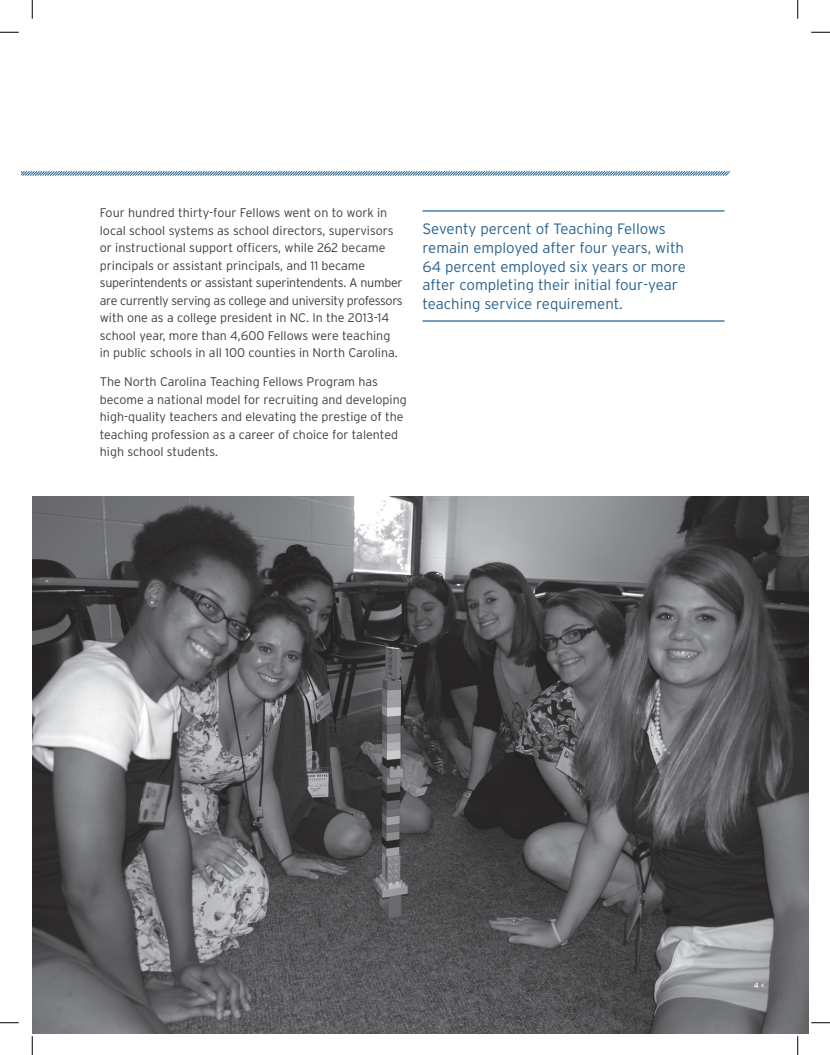
<style>
.page{position:relative;width:830px;height:1055px;background:#fff}
.page>*{position:absolute;margin:0;border:0;box-sizing:border-box;transform-origin:0 0}
.t1{font:300 15px/18.8px "Interstate";color:#28628f}
.t2{font:300 12.5px/17.5px "Interstate";color:#3e3e3f}
.t3{font:7.5px "Interstate";color:#fff}
</style>
<div class="page">
<img style="left:32px;top:496px;width:776px;height:537px">
<svg style="left:21px;top:171px;width:709px;height:5px;background:#95b1c7"></svg>
<hr style="left:422px;top:210px;width:302px;height:1px;background:#28628f">
<hr style="left:422px;top:320px;width:302px;height:1px;background:#28628f">
<svg style="left:0;top:31px;width:19px;height:2px"></svg>
<svg style="left:811px;top:31px;width:18px;height:2px"></svg>
<svg style="left:0;top:1022px;width:19px;height:1px"></svg>
<svg style="left:811px;top:1022px;width:18px;height:1px"></svg>
<svg style="left:31px;top:0;width:2px;height:19px"></svg>
<svg style="left:31px;top:1036px;width:2px;height:18px"></svg>
<svg style="left:797px;top:0;width:1px;height:19px"></svg>
<svg style="left:797px;top:1036px;width:1px;height:18px"></svg>
<p class="t2" style="left:100px;top:204px;width:304px">Four hundred thirty-four Fellows went on to work in local school systems as school directors, supervisors or instructional support officers, while 262 became principals or assistant principals, and 11 became superintendents or assistant superintendents. A number are currently serving as college and university professors with one as a college president in NC. In the 2013-14 school year, more than 4,600 Fellows were teaching in public schools in all 100 counties in North Carolina.</p>
<p class="t2" style="left:100px;top:373px;width:308px">The North Carolina Teaching Fellows Program has become a national model for recruiting and developing high-quality teachers and elevating the prestige of the teaching profession as a career of choice for talented high school students.</p>
<p class="t1" style="left:422px;top:219px;width:265px">Seventy percent of Teaching Fellows remain employed after four years, with 64 percent employed six years or more after completing their initial four-year teaching service requirement.</p>
<p class="t3" style="left:753px;top:980px;width:12px">4 &lt;</p>
</div>
